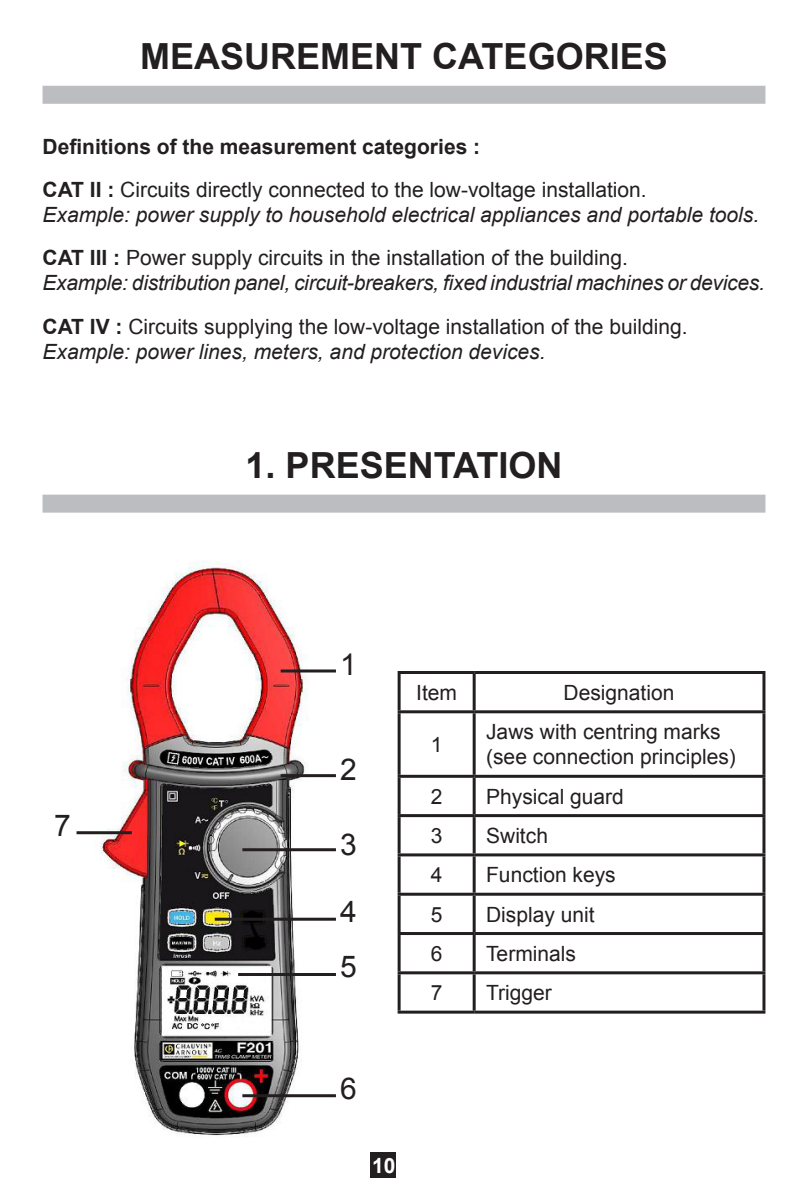
<style>
.page{position:relative;width:808px;height:1191px;background:#fff}
.page>*{position:absolute;margin:0;border:0;box-sizing:border-box;transform-origin:0 0}
.Titre_niv_1_hors_som{font:700 36px "Arial";color:#231f20}
.Titre_niv_1{font:700 36px "Arial";color:#231f20}
.t1{font:30px "Arial";color:#231f20}
.Texte_0{font:21px/25.2px "Arial";color:#231f20}
.Texte_0-2{font:italic 21px "Arial";color:#231f20}
.Texte_0_gras{font:700 21px "Arial";color:#231f20}
.t2{font:700 21px "Arial";color:#fff}
.s1{font-weight:700}
</style>
<div class="page">
<div style="left:370px;top:1152px;width:26px;height:26px;background:#231f20"></div>
<div style="left:43px;top:86px;width:722px;height:18px;background:#bcbdc0"></div>
<div style="left:43px;top:494px;width:722px;height:18px;background:#bcbdc0"></div>
<img style="left:94px;top:562px;width:221px;height:574px">
<hr style="left:398px;top:671px;width:76px;height:3px;background:#231f20">
<hr style="left:398px;top:674px;width:3px;height:36px;background:#231f20">
<hr style="left:474px;top:671px;width:291px;height:3px;background:#231f20">
<hr style="left:473px;top:674px;width:3px;height:36px;background:#231f20">
<hr style="left:762px;top:674px;width:3px;height:36px;background:#231f20">
<hr style="left:398px;top:710px;width:76px;height:3px;background:#231f20">
<hr style="left:398px;top:713px;width:3px;height:62px;background:#231f20">
<hr style="left:474px;top:710px;width:291px;height:3px;background:#231f20">
<hr style="left:473px;top:713px;width:3px;height:62px;background:#231f20">
<hr style="left:762px;top:713px;width:3px;height:62px;background:#231f20">
<hr style="left:398px;top:775px;width:76px;height:3px;background:#231f20">
<hr style="left:398px;top:778px;width:3px;height:36px;background:#231f20">
<hr style="left:474px;top:775px;width:291px;height:3px;background:#231f20">
<hr style="left:473px;top:778px;width:3px;height:36px;background:#231f20">
<hr style="left:762px;top:778px;width:3px;height:36px;background:#231f20">
<hr style="left:398px;top:814px;width:76px;height:3px;background:#231f20">
<hr style="left:398px;top:817px;width:3px;height:36px;background:#231f20">
<hr style="left:474px;top:814px;width:291px;height:3px;background:#231f20">
<hr style="left:473px;top:817px;width:3px;height:36px;background:#231f20">
<hr style="left:762px;top:817px;width:3px;height:36px;background:#231f20">
<hr style="left:398px;top:853px;width:76px;height:3px;background:#231f20">
<hr style="left:398px;top:856px;width:3px;height:36px;background:#231f20">
<hr style="left:474px;top:853px;width:291px;height:3px;background:#231f20">
<hr style="left:473px;top:856px;width:3px;height:36px;background:#231f20">
<hr style="left:762px;top:856px;width:3px;height:36px;background:#231f20">
<hr style="left:398px;top:892px;width:76px;height:3px;background:#231f20">
<hr style="left:398px;top:895px;width:3px;height:37px;background:#231f20">
<hr style="left:474px;top:892px;width:291px;height:3px;background:#231f20">
<hr style="left:473px;top:895px;width:3px;height:37px;background:#231f20">
<hr style="left:762px;top:895px;width:3px;height:37px;background:#231f20">
<hr style="left:398px;top:932px;width:76px;height:3px;background:#231f20">
<hr style="left:398px;top:935px;width:3px;height:36px;background:#231f20">
<hr style="left:474px;top:932px;width:291px;height:3px;background:#231f20">
<hr style="left:473px;top:935px;width:3px;height:36px;background:#231f20">
<hr style="left:762px;top:935px;width:3px;height:36px;background:#231f20">
<hr style="left:398px;top:971px;width:76px;height:3px;background:#231f20">
<hr style="left:398px;top:974px;width:3px;height:36px;background:#231f20">
<hr style="left:474px;top:971px;width:291px;height:3px;background:#231f20">
<hr style="left:473px;top:974px;width:3px;height:36px;background:#231f20">
<hr style="left:762px;top:974px;width:3px;height:36px;background:#231f20">
<hr style="left:398px;top:1010px;width:76px;height:3px;background:#231f20">
<hr style="left:474px;top:1010px;width:291px;height:3px;background:#231f20">
<hr style="left:281px;top:669px;width:55px;height:3px;background:#231f20">
<hr style="left:281px;top:774px;width:55px;height:3px;background:#231f20">
<hr style="left:242px;top:848px;width:94px;height:3px;background:#231f20">
<hr style="left:77px;top:831px;width:55px;height:3px;background:#231f20">
<hr style="left:215px;top:917px;width:121px;height:3px;background:#231f20">
<hr style="left:238px;top:973px;width:98px;height:3px;background:#231f20">
<hr style="left:242px;top:1094px;width:94px;height:3px;background:#231f20">
<p class="Titre_niv_1_hors_som" style="left:140px;top:32px;width:529px">MEASUREMENT CATEGORIES</p>
<p class="Texte_0_gras" style="left:43px;top:132px;width:439px">Definitions of the measurement categories :</p>
<p class="Texte_0" style="left:43px;top:177px;width:606px"><span class="s1">CAT II :</span> Circuits directly connected to the low-voltage installation.</p>
<p class="Texte_0-2" style="left:43px;top:201px;width:718px">Example: power supply to household electrical appliances and portable tools.</p>
<p class="Texte_0" style="left:43px;top:245px;width:587px"><span class="s1">CAT III :</span> Power supply circuits in the installation of the building.</p>
<p class="Texte_0-2" style="left:43px;top:269px;width:724px">Example: distribution panel, circuit-breakers, fixed industrial machines or devices.</p>
<p class="Texte_0" style="left:43px;top:314px;width:647px"><span class="s1">CAT IV :</span> Circuits supplying the low-voltage installation of the building.</p>
<p class="Texte_0-2" style="left:43px;top:338px;width:505px">Example: power lines, meters, and protection devices.</p>
<p class="Titre_niv_1" style="left:246px;top:441px;width:318px">1. PRESENTATION</p>
<p class="t1" style="left:54px;top:805px;width:18px">7</p>
<p class="t1" style="left:340px;top:645px;width:18px">1</p>
<p class="t1" style="left:340px;top:750px;width:18px">2</p>
<p class="t1" style="left:340px;top:824px;width:18px">3</p>
<p class="t1" style="left:340px;top:891px;width:18px">4</p>
<p class="t1" style="left:340px;top:947px;width:18px">5</p>
<p class="Texte_0" style="left:416px;top:680px;width:42px">Item</p>
<p class="Texte_0" style="left:564px;top:680px;width:112px">Designation</p>
<p class="Texte_0" style="left:431px;top:732px;width:13px">1</p>
<p class="Texte_0" style="left:486px;top:719px;width:251px">Jaws with centring marks (see connection principles)</p>
<p class="Texte_0" style="left:431px;top:784px;width:13px">2</p>
<p class="Texte_0" style="left:486px;top:784px;width:139px">Physical guard</p>
<p class="Texte_0" style="left:431px;top:823px;width:13px">3</p>
<p class="Texte_0" style="left:486px;top:823px;width:63px">Switch</p>
<p class="Texte_0" style="left:431px;top:862px;width:13px">4</p>
<p class="Texte_0" style="left:486px;top:862px;width:131px">Function keys</p>
<p class="Texte_0" style="left:431px;top:901px;width:13px">5</p>
<p class="Texte_0" style="left:486px;top:901px;width:110px">Display unit</p>
<p class="Texte_0" style="left:431px;top:941px;width:13px">6</p>
<p class="Texte_0" style="left:486px;top:941px;width:91px">Terminals</p>
<p class="Texte_0" style="left:431px;top:980px;width:13px">7</p>
<p class="Texte_0" style="left:486px;top:980px;width:67px">Trigger</p>
<p class="t1" style="left:340px;top:1068px;width:18px">6</p>
<p class="t2" style="left:372px;top:1151px;width:25px">10</p>
</div>
